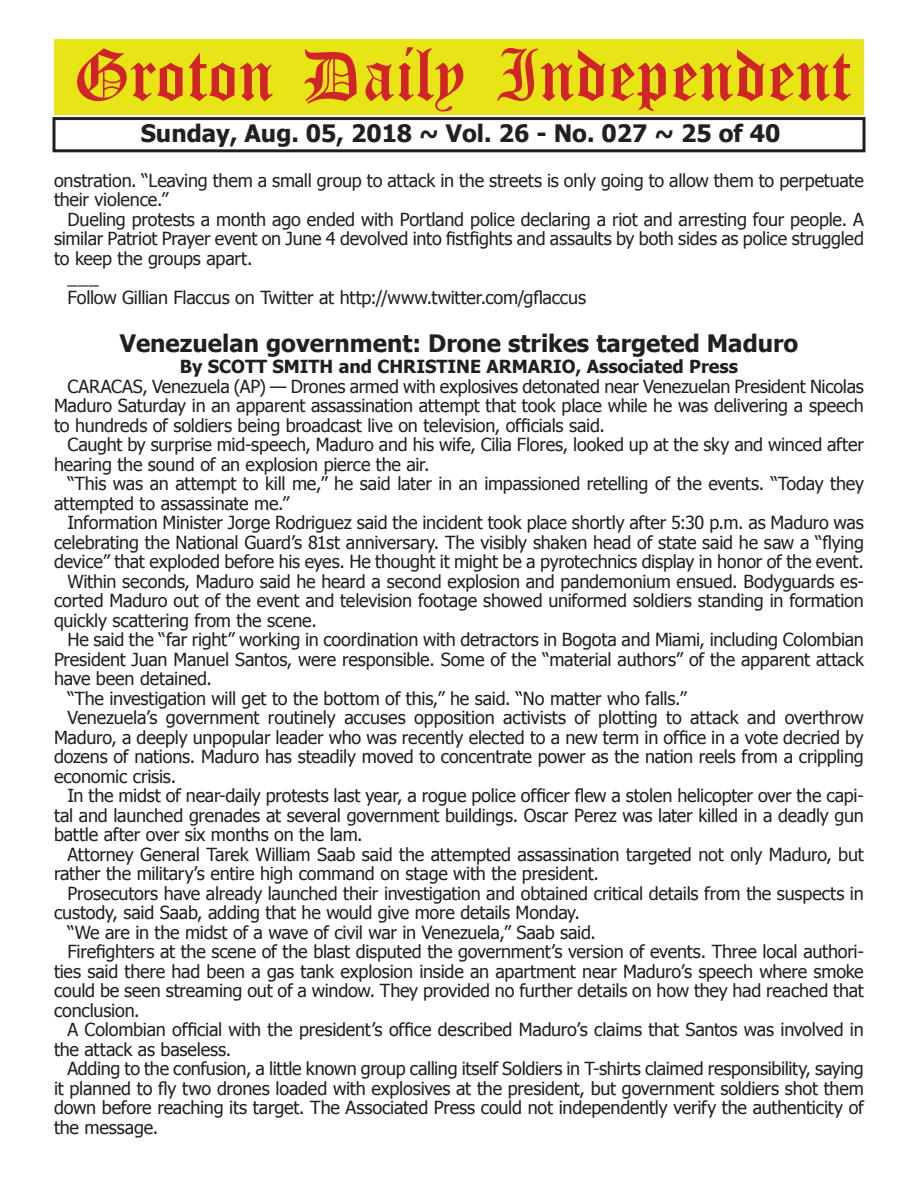
<style>
.page{position:relative;width:918px;height:1188px;background:#fff}
.page>*{position:absolute;margin:0;border:0;box-sizing:border-box;transform-origin:0 0}
.t1{font:54px "Old English Five";color:#d1232a}
.t2{font:700 24px "Tahoma";color:#231f20}
.t3{font:18px/19.5px "Tahoma";letter-spacing:-.01em;color:#231f20}
.t4{font:700 18px "Tahoma";color:#231f20}
</style>
<div class="page">
<div style="left:52px;top:117px;width:814px;height:35px;border:3px solid #231f20"></div>
<div style="left:54px;top:40px;width:810px;height:75px;background:#e7e515"></div>
<h1 class="t1" style="left:73px;top:50px;width:779px">Groton Daily Independent</h1>
<h2 class="t2" style="left:141px;top:116px;width:641px">Sunday, Aug. 05, 2018 ~ Vol. 26 - No. 027 ~ 25 of 40</h2>
<p class="t3" style="left:54px;top:169px;width:811px">onstration. “Leaving them a small group to attack in the streets is only going to allow them to perpetuate their violence.”</p>
<p class="t3" style="left:68px;top:208px;width:798px">Dueling protests a month ago ended with Portland police declaring a riot and arresting four people. A</p>
<p class="t3" style="left:54px;top:228px;width:812px">similar Patriot Prayer event on June 4 devolved into fistfights and assaults by both sides as police struggled</p>
<p class="t3" style="left:54px;top:247px;width:200px">to keep the groups apart.</p>
<p class="t3" style="left:68px;top:267px;width:33px">___</p>
<p class="t3" style="left:68px;top:286px;width:520px">Follow Gillian Flaccus on Twitter at http://www.twitter.com/gflaccus</p>
<h2 class="t2" style="left:120px;top:326px;width:680px">Venezuelan government: Drone strikes targeted Maduro</h2>
<p class="t4" style="left:180px;top:354px;width:560px">By SCOTT SMITH and CHRISTINE ARMARIO, Associated Press</p>
<p class="t3" style="left:54px;top:376px;width:811px;text-align:justify;text-indent:14px">CARACAS, Venezuela (AP) — Drones armed with explosives detonated near Venezuelan President Nicolas Maduro Saturday in an apparent assassination attempt that took place while he was delivering a speech to hundreds of soldiers being broadcast live on television, officials said.</p>
<p class="t3" style="left:54px;top:434px;width:811px;text-indent:14px">Caught by surprise mid-speech, Maduro and his wife, Cilia Flores, looked up at the sky and winced after hearing the sound of an explosion pierce the air.</p>
<p class="t3" style="left:54px;top:473px;width:811px;text-indent:14px">“This was an attempt to kill me,” he said later in an impassioned retelling of the events. “Today they attempted to assassinate me.”</p>
<p class="t3" style="left:68px;top:512px;width:798px">Information Minister Jorge Rodriguez said the incident took place shortly after 5:30 p.m. as Maduro was</p>
<p class="t3" style="left:54px;top:532px;width:812px">celebrating the National Guard’s 81st anniversary. The visibly shaken head of state said he saw a “flying</p>
<p class="t3" style="left:54px;top:551px;width:811px">device” that exploded before his eyes. He thought it might be a pyrotechnics display in honor of the event.</p>
<p class="t3" style="left:68px;top:571px;width:798px">Within seconds, Maduro said he heard a second explosion and pandemonium ensued. Bodyguards es-</p>
<p class="t3" style="left:54px;top:590px;width:811px">corted Maduro out of the event and television footage showed uniformed soldiers standing in formation</p>
<p class="t3" style="left:54px;top:610px;width:264px">quickly scattering from the scene.</p>
<p class="t3" style="left:68px;top:629px;width:798px">He said the “far right” working in coordination with detractors in Bogota and Miami, including Colombian</p>
<p class="t3" style="left:54px;top:649px;width:811px">President Juan Manuel Santos, were responsible. Some of the “material authors” of the apparent attack</p>
<p class="t3" style="left:54px;top:668px;width:160px">have been detained.</p>
<p class="t3" style="left:68px;top:688px;width:621px">“The investigation will get to the bottom of this,” he said. “No matter who falls.”</p>
<p class="t3" style="left:68px;top:707px;width:798px">Venezuela’s government routinely accuses opposition activists of plotting to attack and overthrow</p>
<p class="t3" style="left:54px;top:727px;width:811px">Maduro, a deeply unpopular leader who was recently elected to a new term in office in a vote decried by</p>
<p class="t3" style="left:54px;top:746px;width:811px">dozens of nations. Maduro has steadily moved to concentrate power as the nation reels from a crippling</p>
<p class="t3" style="left:54px;top:766px;width:124px">economic crisis.</p>
<p class="t3" style="left:68px;top:785px;width:798px">In the midst of near-daily protests last year, a rogue police officer flew a stolen helicopter over the capi-</p>
<p class="t3" style="left:54px;top:805px;width:811px">tal and launched grenades at several government buildings. Oscar Perez was later killed in a deadly gun</p>
<p class="t3" style="left:54px;top:824px;width:310px">battle after over six months on the lam.</p>
<p class="t3" style="left:68px;top:844px;width:798px">Attorney General Tarek William Saab said the attempted assassination targeted not only Maduro, but</p>
<p class="t3" style="left:54px;top:863px;width:547px">rather the military’s entire high command on stage with the president.</p>
<p class="t3" style="left:68px;top:883px;width:798px">Prosecutors have already launched their investigation and obtained critical details from the suspects in</p>
<p class="t3" style="left:54px;top:902px;width:528px">custody, said Saab, adding that he would give more details Monday.</p>
<p class="t3" style="left:68px;top:922px;width:530px">“We are in the midst of a wave of civil war in Venezuela,” Saab said.</p>
<p class="t3" style="left:68px;top:941px;width:798px">Firefighters at the scene of the blast disputed the government’s version of events. Three local authori-</p>
<p class="t3" style="left:54px;top:961px;width:811px">ties said there had been a gas tank explosion inside an apartment near Maduro’s speech where smoke</p>
<p class="t3" style="left:54px;top:980px;width:811px">could be seen streaming out of a window. They provided no further details on how they had reached that</p>
<p class="t3" style="left:54px;top:1000px;width:87px">conclusion.</p>
<p class="t3" style="left:68px;top:1019px;width:798px">A Colombian official with the president’s office described Maduro’s claims that Santos was involved in</p>
<p class="t3" style="left:54px;top:1039px;width:179px">the attack as baseless.</p>
<p class="t3" style="left:68px;top:1058px;width:798px">Adding to the confusion, a little known group calling itself Soldiers in T-shirts claimed responsibility, saying</p>
<p class="t3" style="left:54px;top:1078px;width:811px">it planned to fly two drones loaded with explosives at the president, but government soldiers shot them</p>
<p class="t3" style="left:54px;top:1097px;width:811px">down before reaching its target. The Associated Press could not independently verify the authenticity of</p>
<p class="t3" style="left:54px;top:1117px;width:106px">the message.</p>
</div>
